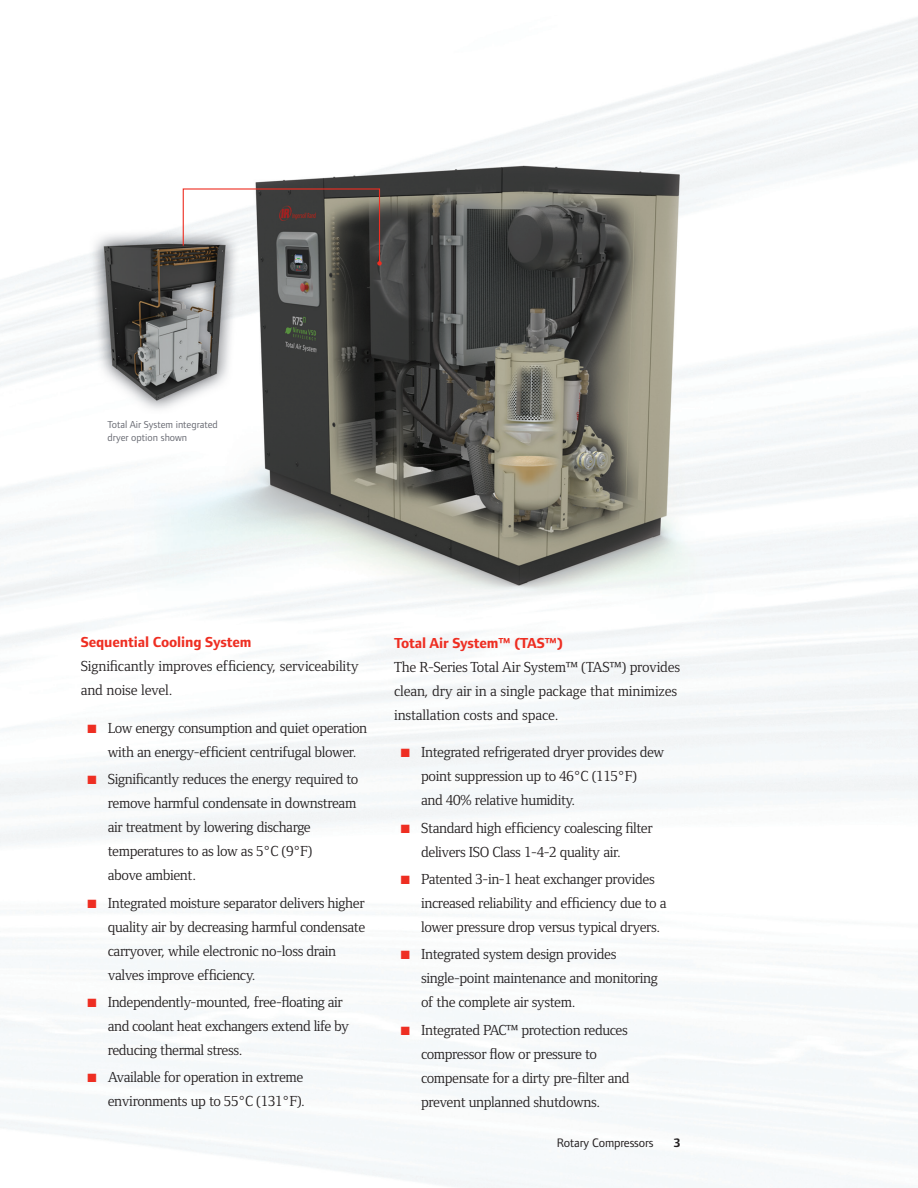
<style>
.page{position:relative;width:918px;height:1188px;background:#fff}
.page>*{position:absolute;margin:0;border:0;box-sizing:border-box;transform-origin:0 0}
.t1{font:15px/24px "Foundry Form Serif";letter-spacing:-.025em;color:#231f20}
.t2{font:700 15px "Foundry Form Sans";letter-spacing:-.01em;color:#ee2e22}
.t3{font:12.75px "Foundry Form Sans";letter-spacing:-.01em;color:#231f20}
.t4{font:700 12.75px "Foundry Form Sans";color:#231f20}
.t5{font:10.5px/12.6px "Foundry Form Sans";color:#696b73}
.s1{color:#ee2e22}
</style>
<div class="page">
<img style="left:0;top:17px;width:918px;height:1171px">
<svg style="left:182px;top:188px;width:200px;height:78px"></svg>
<p class="t5" style="left:108px;top:418px;width:112px">Total Air System integrated dryer option shown</p>
<p class="t2" style="left:81px;top:634px;width:172px">Sequential Cooling System</p>
<p class="t1" style="left:81px;top:654px;width:280px">Significantly improves efficiency, serviceability and noise level.</p>
<p class="t1" style="left:108px;top:716px;width:261px;text-indent:-20px"><span class="s1">■</span> Low energy consumption and quiet operation with an energy-efficient centrifugal blower.</p>
<p class="t1" style="left:108px;top:767px;width:252px;text-indent:-20px"><span class="s1">■</span> Significantly reduces the energy required to remove harmful condensate in downstream air treatment by lowering discharge temperatures to as low as 5°C (9°F)<br>above ambient.</p>
<p class="t1" style="left:108px;top:891px;width:259px;text-indent:-20px"><span class="s1">■</span> Integrated moisture separator delivers higher quality air by decreasing harmful condensate carryover, while electronic no-loss drain valves improve efficiency.</p>
<p class="t1" style="left:108px;top:990px;width:243px;text-indent:-20px"><span class="s1">■</span> Independently-mounted, free-floating air and coolant heat exchangers extend life by reducing thermal stress.</p>
<p class="t1" style="left:88px;top:1065px;width:219px;text-align:right"><span class="s1">■</span> Available for operation in extreme environments up to 55°C (131°F).</p>
<p class="t2" style="left:394px;top:634px;width:170px">Total Air System™ (TAS™)</p>
<p class="t1" style="left:394px;top:655px;width:288px">The R-Series Total Air System™ (TAS™) provides clean, dry air in a single package that minimizes installation costs and space.</p>
<p class="t1" style="left:421px;top:740px;width:245px;text-indent:-20px"><span class="s1">■</span> Integrated refrigerated dryer provides dew point suppression up to 46°C (115°F)<br>and 40% relative humidity.</p>
<p class="t1" style="left:421px;top:816px;width:233px;text-indent:-20px"><span class="s1">■</span> Standard high efficiency coalescing filter delivers ISO Class 1-4-2 quality air.</p>
<p class="t1" style="left:421px;top:867px;width:247px;text-indent:-20px"><span class="s1">■</span> Patented 3-in-1 heat exchanger provides increased reliability and efficiency due to a lower pressure drop versus typical dryers.</p>
<p class="t1" style="left:421px;top:942px;width:238px;text-indent:-20px"><span class="s1">■</span> Integrated system design provides single-point maintenance and monitoring of the complete air system.</p>
<p class="t1" style="left:421px;top:1018px;width:210px;text-indent:-20px"><span class="s1">■</span> Integrated PAC™ protection reduces compressor flow or pressure to compensate for a dirty pre-filter and prevent unplanned shutdowns.</p>
<p class="t3" style="left:557px;top:1135px;width:98px">Rotary Compressors</p>
<p class="t4" style="left:674px;top:1135px;width:8px">3</p>
</div>
